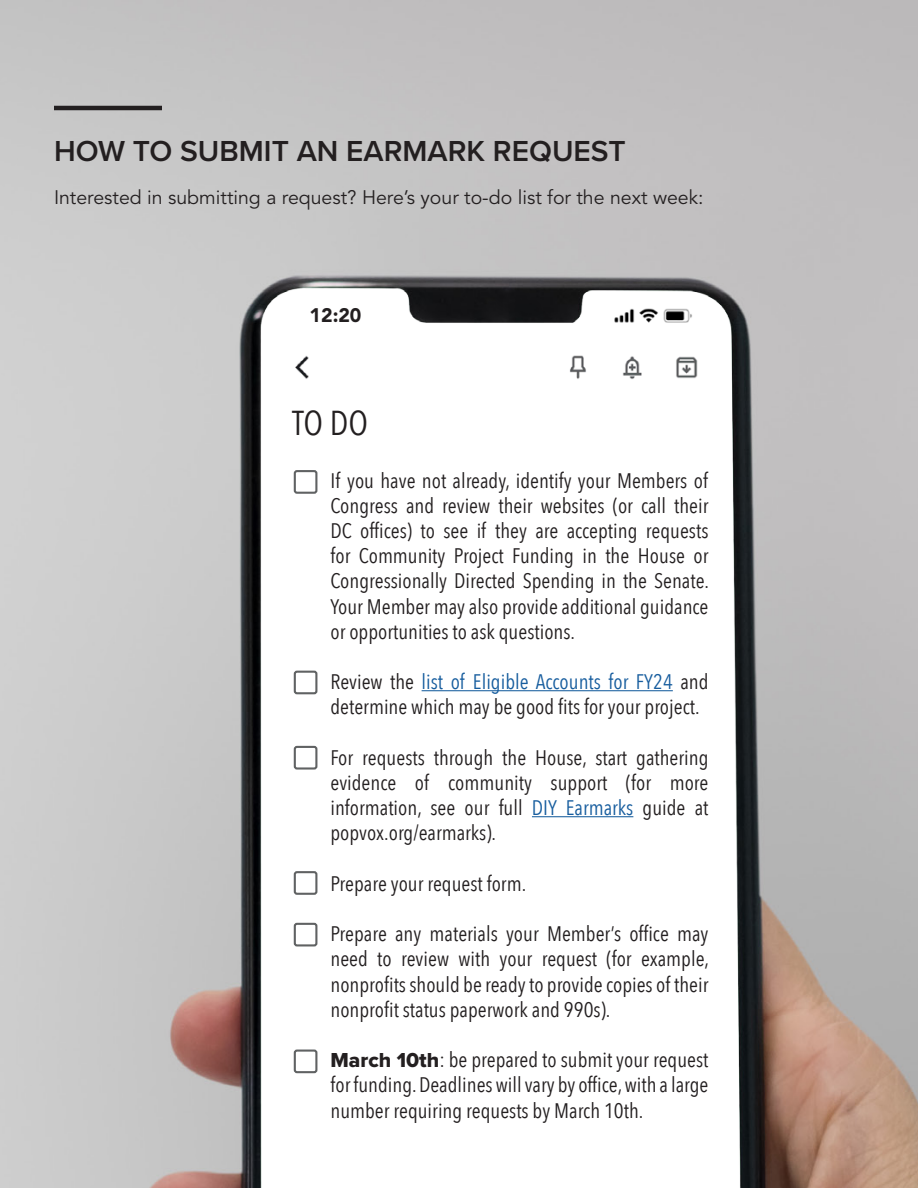
<style>
.page{position:relative;width:918px;height:1188px;background:#fff}
.page>*{position:absolute;margin:0;border:0;box-sizing:border-box;transform-origin:0 0}
.t1{font:34.5px "Avenir Next Condensed";color:#231f20}
.t2{font:600 30px "Proxima Nova";color:#231f20}
.Phone_Text{font:21px/25.2px "Avenir Next Condensed";color:#231f20;text-align:justify}
.t3{font:19.5px "Avenir LT Std";color:#231f20}
.t4{font:900 19.5px "Avenir LT Std";color:#231f20}
.s1{color:#175d9e}
.s2{font-family:"Proxima Nova Extrabld"}
</style>
<div class="page">
<img style="left:0;top:0;width:918px;height:1188px">
<hr style="left:54px;top:106px;width:108px;height:4px;background:#231f20">
<img style="left:603px;top:301px;width:94px;height:28px">
<img style="left:289px;top:348px;width:416px;height:41px">
<div style="left:294px;top:671px;width:23px;height:23px;border:2px solid #606263;border-radius:2px"></div>
<div style="left:294px;top:746px;width:23px;height:24px;border:2px solid #606263;border-radius:2px"></div>
<div style="left:294px;top:871px;width:23px;height:24px;border:2px solid #606263;border-radius:2px"></div>
<div style="left:294px;top:923px;width:23px;height:23px;border:2px solid #606263;border-radius:2px"></div>
<div style="left:294px;top:1050px;width:23px;height:23px;border:2px solid #606263;border-radius:2px"></div>
<div style="left:294px;top:470px;width:23px;height:24px;border:2px solid #606263;border-radius:2px"></div>
<hr style="left:422px;top:690px;width:251px;height:1px;background:#175d9e">
<hr style="left:532px;top:816px;width:101px;height:1px;background:#175d9e">
<p class="t2" style="left:54px;top:129px;width:573px">HOW TO SUBMIT AN EARMARK REQUEST</p>
<p class="t3" style="left:54px;top:186px;width:651px">Interested in submitting a request? Here’s your to-do list for the next week:</p>
<p class="t4" style="left:310px;top:304px;width:53px">12:20</p>
<p class="t1" style="left:292px;top:394px;width:77px">TO DO</p>
<p class="Phone_Text" style="left:330px;top:467px;width:380px">If you have not already, identify your Members of Congress and review their websites (or call their DC offices) to see if they are accepting requests for Community Project Funding in the House or Congressionally Directed Spending in the Senate.<br>Your Member may also provide additional guidance or opportunities to ask questions.</p>
<p class="Phone_Text" style="left:330px;top:668px;width:380px">Review the <span class="s1">list of Eligible Accounts for FY24</span> and determine which may be good fits for your project.</p>
<p class="Phone_Text" style="left:330px;top:744px;width:380px">For requests through the House, start gathering evidence of community support (for more information, see our full <span class="s1">DIY Earmarks</span> guide at popvox.org/earmarks).</p>
<p class="Phone_Text" style="left:330px;top:870px;width:197px">Prepare your request form.</p>
<p class="Phone_Text" style="left:330px;top:920px;width:380px">Prepare any materials your Member’s office may need to review with your request (for example, nonprofits should be ready to provide copies of their nonprofit status paperwork and 990s).</p>
<p class="Phone_Text" style="left:330px;top:1046px;width:380px"><span class="s2">March 10th</span>: be prepared to submit your request for funding. Deadlines will vary by office, with a large number requiring requests by March 10th.</p>
</div>
